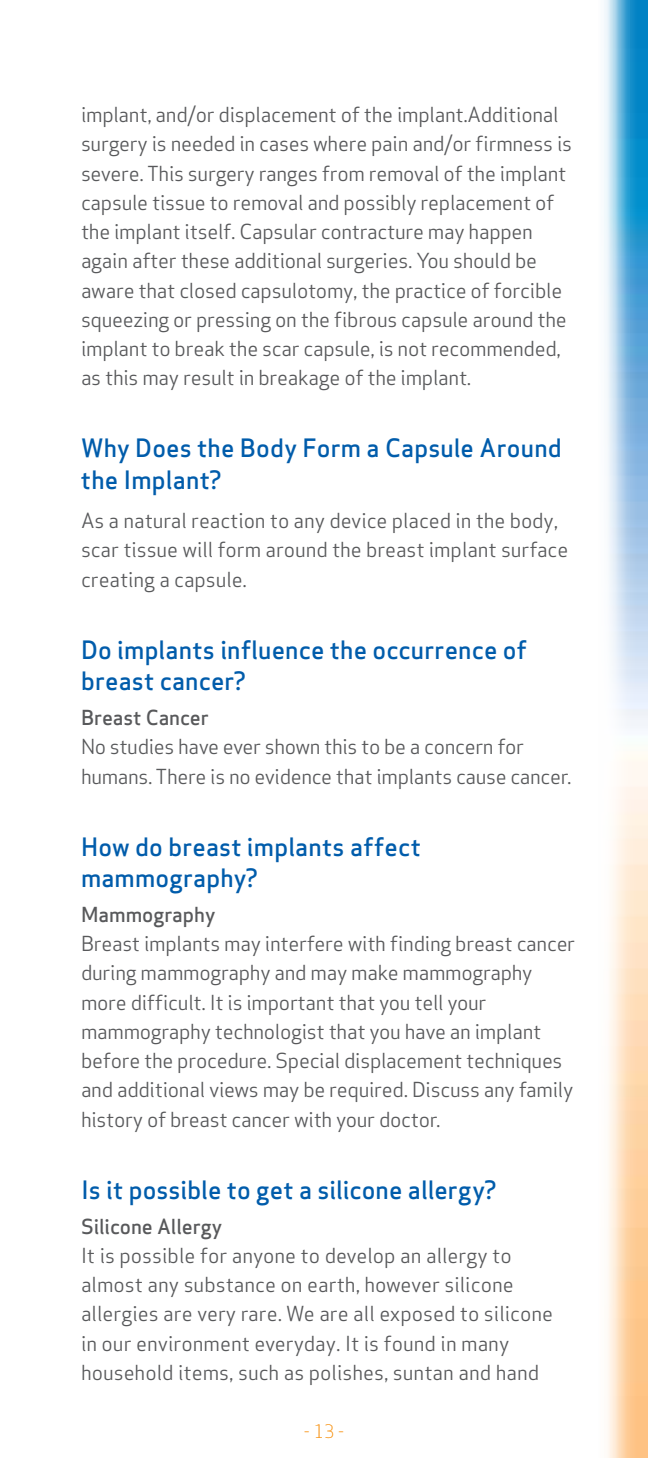
<style>
.page{position:relative;width:648px;height:1458px;background:#fff}
.page>*{position:absolute;margin:0;border:0;box-sizing:border-box;transform-origin:0 0}
.t1{font:500 24.75px/31.5px "Apex Sans";letter-spacing:.005em;color:#005cab}
.t2{font:20.25px/29.2px "Apex Sans";letter-spacing:-.015em;color:#58595b}
.t3{font:500 20.25px "Apex Sans";letter-spacing:-.005em;color:#58595b}
.t4{font:300 18px "Apex Sans";color:#f8971d}
</style>
<div class="page">
<img style="left:604px;top:0;width:44px;height:1458px">
<p class="t2" style="left:81px;top:98px;width:493px">implant, and/or displacement of the implant.Additional surgery is needed in cases where pain and/or firmness is severe. This surgery ranges from removal of the implant capsule tissue to removal and possibly replacement of the implant itself. Capsular contracture may happen again after these additional surgeries. You should be aware that closed capsulotomy, the practice of forcible squeezing or pressing on the fibrous capsule around the implant to break the scar capsule, is not recommended, as this may result in breakage of the implant.</p>
<p class="t1" style="left:81px;top:429px;width:482px">Why Does the Body Form a Capsule Around the Implant?</p>
<p class="t2" style="left:81px;top:504px;width:489px">As a natural reaction to any device placed in the body, scar tissue will form around the breast implant surface creating a capsule.</p>
<p class="t1" style="left:81px;top:631px;width:448px">Do implants influence the occurrence of breast cancer?</p>
<p class="t3" style="left:81px;top:700px;width:129px">Breast Cancer</p>
<p class="t2" style="left:81px;top:730px;width:492px">No studies have ever shown this to be a concern for humans. There is no evidence that implants cause cancer.</p>
<p class="t1" style="left:81px;top:828px;width:341px">How do breast implants affect mammography?</p>
<p class="t3" style="left:81px;top:897px;width:136px">Mammography</p>
<p class="t2" style="left:81px;top:927px;width:496px">Breast implants may interfere with finding breast cancer during mammography and may make mammography more difficult. It is important that you tell your mammography technologist that you have an implant before the procedure. Special displacement techniques and additional views may be required. Discuss any family history of breast cancer with your doctor.</p>
<p class="t1" style="left:81px;top:1171px;width:417px">Is it possible to get a silicone allergy?</p>
<p class="t3" style="left:81px;top:1208px;width:143px">Silicone Allergy</p>
<p class="t2" style="left:81px;top:1239px;width:474px">It is possible for anyone to develop an allergy to almost any substance on earth, however silicone allergies are very rare. We are all exposed to silicone in our environment everyday. It is found in many household items, such as polishes, suntan and hand</p>
<p class="t4" style="left:304px;top:1420px;width:42px">- 13 -</p>
</div>
